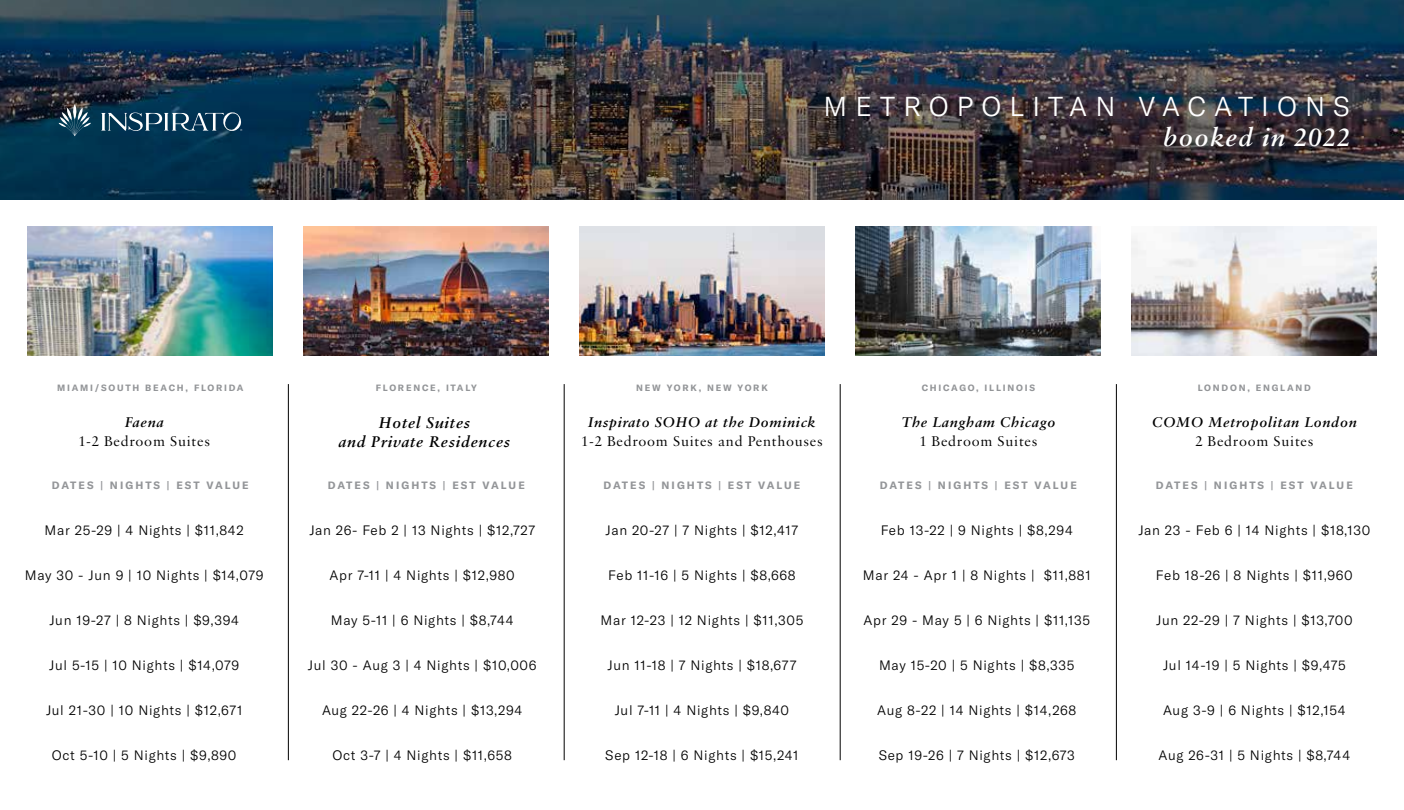
<style>
.page{position:relative;width:1404px;height:810px;background:#fff}
.page>*{position:absolute;margin:0;border:0;box-sizing:border-box;transform-origin:0 0}
.t1{font:300 27px "GT America";letter-spacing:.3em;color:#fff}
.t2{font:italic 600 27px "Sabon MT Pro";letter-spacing:.05em;color:#fff}
.t3{font:italic 600 16.5px/19.5px "Sabon MT Pro";letter-spacing:.05em;color:#000;text-align:center}
.t4{font:15px "Sabon MT Pro";letter-spacing:.05em;color:#000}
.t5{font:italic 600 15px "Sabon MT Pro";letter-spacing:.05em;color:#000}
.t6{font:300 13.5px "GT America";letter-spacing:.05em;color:#000}
.t7{font:700 10.5px "GT America";letter-spacing:.2em;color:#939598}
.t8{font:700 9px "GT America";letter-spacing:.2em;color:#939598}
</style>
<div class="page">
<img style="left:28px;top:227px;width:245px;height:129px">
<img style="left:304px;top:227px;width:245px;height:129px">
<img style="left:580px;top:227px;width:245px;height:129px">
<img style="left:856px;top:227px;width:245px;height:129px">
<img style="left:1132px;top:227px;width:245px;height:129px">
<img style="left:0;top:0;width:1404px;height:200px">
<svg style="left:59px;top:104px;width:32px;height:32px"></svg>
<svg style="left:101px;top:111px;width:142px;height:21px;background:#396078"></svg>
<hr style="left:288px;top:384px;width:1px;height:376px;background:#000">
<hr style="left:564px;top:384px;width:1px;height:376px;background:#000">
<hr style="left:840px;top:384px;width:1px;height:376px;background:#000">
<hr style="left:1116px;top:384px;width:1px;height:376px;background:#000">
<h1 class="t1" style="left:824px;top:91px;width:528px">METROPOLITAN VACATIONS</h1>
<h1 class="t2" style="left:1163px;top:121px;width:188px">booked in 2022</h1>
<p class="t8" style="left:57px;top:382px;width:188px">MIAMI/SOUTH BEACH, FLORIDA</p>
<p class="t8" style="left:376px;top:382px;width:103px">FLORENCE, ITALY</p>
<p class="t8" style="left:636px;top:382px;width:133px">NEW YORK, NEW YORK</p>
<p class="t8" style="left:922px;top:382px;width:115px">CHICAGO, ILLINOIS</p>
<p class="t8" style="left:1198px;top:382px;width:115px">LONDON, ENGLAND</p>
<p class="t5" style="left:125px;top:413px;width:40px">Faena</p>
<p class="t4" style="left:78px;top:432px;width:133px">1-2 Bedroom Suites</p>
<p class="t3" style="left:339px;top:413px;width:173px">Hotel Suites<br>and Private Residences</p>
<p class="t5" style="left:588px;top:413px;width:229px">Inspirato SOHO at the Dominick</p>
<p class="t4" style="left:581px;top:432px;width:243px">1-2 Bedroom Suites and Penthouses</p>
<p class="t5" style="left:901px;top:413px;width:155px">The Langham Chicago</p>
<p class="t4" style="left:919px;top:432px;width:120px">1 Bedroom Suites</p>
<p class="t5" style="left:1152px;top:413px;width:206px">COMO Metropolitan London</p>
<p class="t4" style="left:1195px;top:432px;width:120px">2 Bedroom Suites</p>
<p class="t7" style="left:52px;top:479px;width:198px">DATES | NIGHTS | EST VALUE</p>
<p class="t7" style="left:328px;top:479px;width:198px">DATES | NIGHTS | EST VALUE</p>
<p class="t7" style="left:604px;top:479px;width:198px">DATES | NIGHTS | EST VALUE</p>
<p class="t7" style="left:880px;top:479px;width:198px">DATES | NIGHTS | EST VALUE</p>
<p class="t7" style="left:1156px;top:479px;width:198px">DATES | NIGHTS | EST VALUE</p>
<p class="t6" style="left:45px;top:523px;width:201px">Mar 25-29 | 4 Nights | $11,842</p>
<p class="t6" style="left:25px;top:568px;width:240px">May 30 - Jun 9 | 10 Nights | $14,079</p>
<p class="t6" style="left:49px;top:613px;width:191px">Jun 19-27 | 8 Nights | $9,394</p>
<p class="t6" style="left:49px;top:658px;width:192px">Jul 5-15 | 10 Nights | $14,079</p>
<p class="t6" style="left:46px;top:703px;width:198px">Jul 21-30 | 10 Nights | $12,671</p>
<p class="t6" style="left:52px;top:748px;width:186px">Oct 5-10 | 5 Nights | $9,890</p>
<p class="t6" style="left:309px;top:523px;width:227px">Jan 26- Feb 2 | 13 Nights | $12,727</p>
<p class="t6" style="left:330px;top:568px;width:187px">Apr 7-11 | 4 Nights | $12,980</p>
<p class="t6" style="left:331px;top:613px;width:184px">May 5-11 | 6 Nights | $8,744</p>
<p class="t6" style="left:308px;top:658px;width:230px">Jul 30 - Aug 3 | 4 Nights | $10,006</p>
<p class="t6" style="left:322px;top:703px;width:202px">Aug 22-26 | 4 Nights | $13,294</p>
<p class="t6" style="left:333px;top:748px;width:181px">Oct 3-7 | 4 Nights | $11,658</p>
<p class="t6" style="left:606px;top:522px;width:194px">Jan 20-27 | 7 Nights | $12,417</p>
<p class="t6" style="left:608px;top:567px;width:189px">Feb 11-16 | 5 Nights | $8,668</p>
<p class="t6" style="left:601px;top:612px;width:204px">Mar 12-23 | 12 Nights | $11,305</p>
<p class="t6" style="left:607px;top:657px;width:191px">Jun 11-18 | 7 Nights | $18,677</p>
<p class="t6" style="left:615px;top:702px;width:176px">Jul 7-11 | 4 Nights | $9,840</p>
<p class="t6" style="left:605px;top:747px;width:195px">Sep 12-18 | 6 Nights | $15,241</p>
<p class="t6" style="left:881px;top:523px;width:194px">Feb 13-22 | 9 Nights | $8,294</p>
<p class="t6" style="left:863px;top:568px;width:229px">Mar 24 - Apr 1 | 8 Nights | $11,881</p>
<p class="t6" style="left:864px;top:613px;width:228px">Apr 29 - May 5 | 6 Nights | $11,135</p>
<p class="t6" style="left:879px;top:658px;width:197px">May 15-20 | 5 Nights | $8,335</p>
<p class="t6" style="left:877px;top:703px;width:201px">Aug 8-22 | 14 Nights | $14,268</p>
<p class="t6" style="left:879px;top:748px;width:198px">Sep 19-26 | 7 Nights | $12,673</p>
<p class="t6" style="left:1138px;top:522px;width:233px">Jan 23 - Feb 6 | 14 Nights | $18,130</p>
<p class="t6" style="left:1156px;top:567px;width:198px">Feb 18-26 | 8 Nights | $11,960</p>
<p class="t6" style="left:1156px;top:612px;width:198px">Jun 22-29 | 7 Nights | $13,700</p>
<p class="t6" style="left:1163px;top:657px;width:184px">Jul 14-19 | 5 Nights | $9,475</p>
<p class="t6" style="left:1163px;top:702px;width:184px">Aug 3-9 | 6 Nights | $12,154</p>
<p class="t6" style="left:1159px;top:747px;width:193px">Aug 26-31 | 5 Nights | $8,744</p>
</div>
